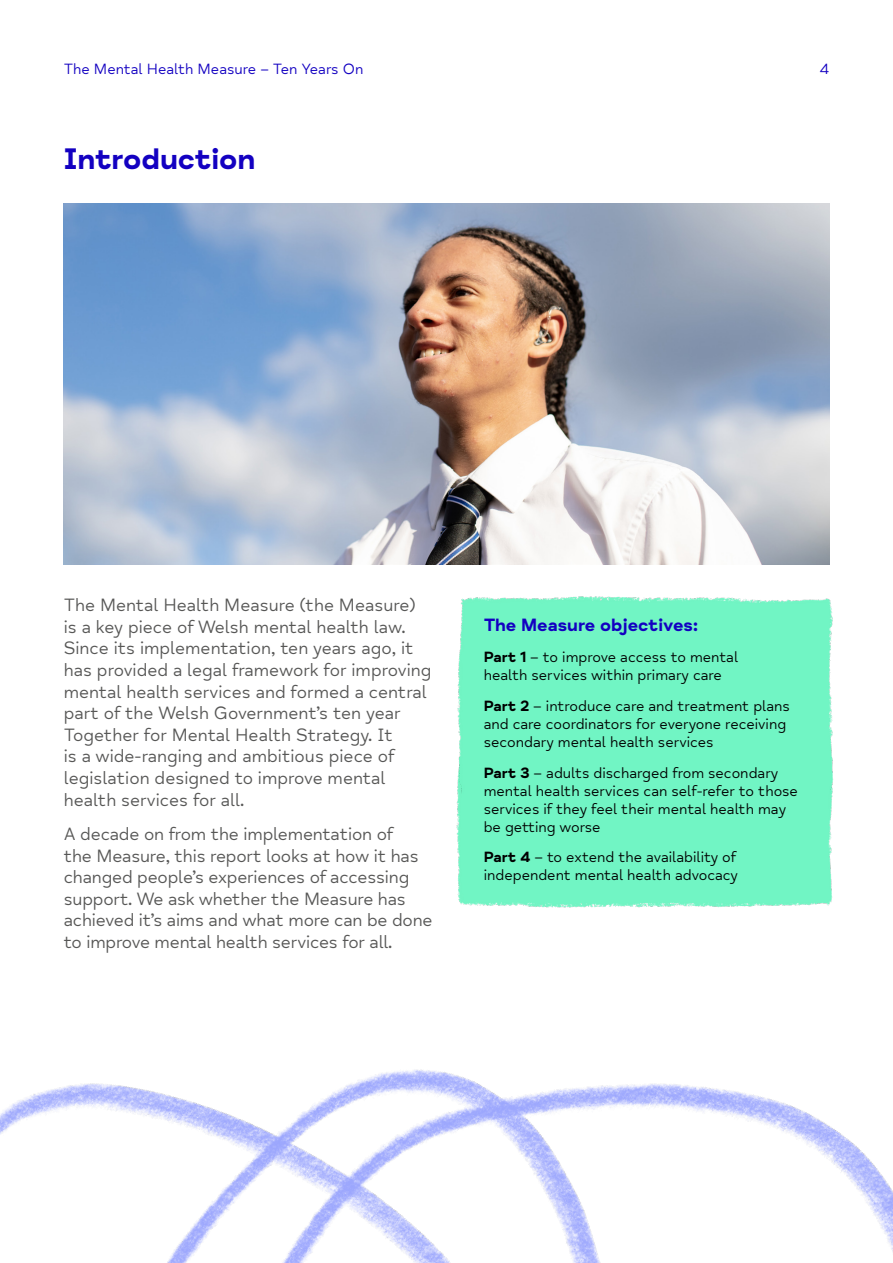
<style>
.page{position:relative;width:893px;height:1263px;background:#fff}
.page>*{position:absolute;margin:0;border:0;box-sizing:border-box;transform-origin:0 0}
.t1{font:700 30px "Mind Meridian";color:#1300c1}
.t2{font:18px/21.6px "Mind Meridian";letter-spacing:-.01em;color:#575756}
.t3{font:700 18px "Mind Meridian";color:#1300c1}
.t4{font:15px/18px "Mind Meridian";color:#000}
.t5{font:15px "Mind Meridian";color:#1300c1}
.s1{font-weight:700}
</style>
<div class="page">
<img style="left:461px;top:596px;width:372px;height:33px">
<img style="left:64px;top:203px;width:765px;height:362px">
<img style="left:0;top:629px;width:893px;height:634px">
<p class="t5" style="left:64px;top:61px;width:301px">The Mental Health Measure – Ten Years On</p>
<p class="t5" style="left:820px;top:61px;width:11px">4</p>
<h1 class="t1" style="left:64px;top:141px;width:193px">Introduction</h1>
<p class="t2" style="left:64px;top:595px;width:369px">The Mental Health Measure (the Measure) is a key piece of Welsh mental health law.<br>Since its implementation, ten years ago, it has provided a legal framework for improving mental health services and formed a central part of the Welsh Government’s ten year Together for Mental Health Strategy. It<br>is a wide-ranging and ambitious piece of legislation designed to improve mental health services for all.</p>
<p class="t2" style="left:64px;top:823px;width:370px">A decade on from the implementation of<br>the Measure, this report looks at how it has changed people’s experiences of accessing support. We ask whether the Measure has achieved it’s aims and what more can be done to improve mental health services for all.</p>
<p class="t3" style="left:484px;top:614px;width:216px">The Measure objectives:</p>
<p class="t4" style="left:484px;top:648px;width:256px"><span class="s1">Part 1</span> – to improve access to mental health services within primary care</p>
<p class="t4" style="left:484px;top:697px;width:308px"><span class="s1">Part 2</span> – introduce care and treatment plans and care coordinators for everyone receiving secondary mental health services</p>
<p class="t4" style="left:484px;top:764px;width:316px"><span class="s1">Part 3</span> – adults discharged from secondary mental health services can self-refer to those services if they feel their mental health may be getting worse</p>
<p class="t4" style="left:484px;top:849px;width:256px"><span class="s1">Part 4</span> – to extend the availability of independent mental health advocacy</p>
</div>
